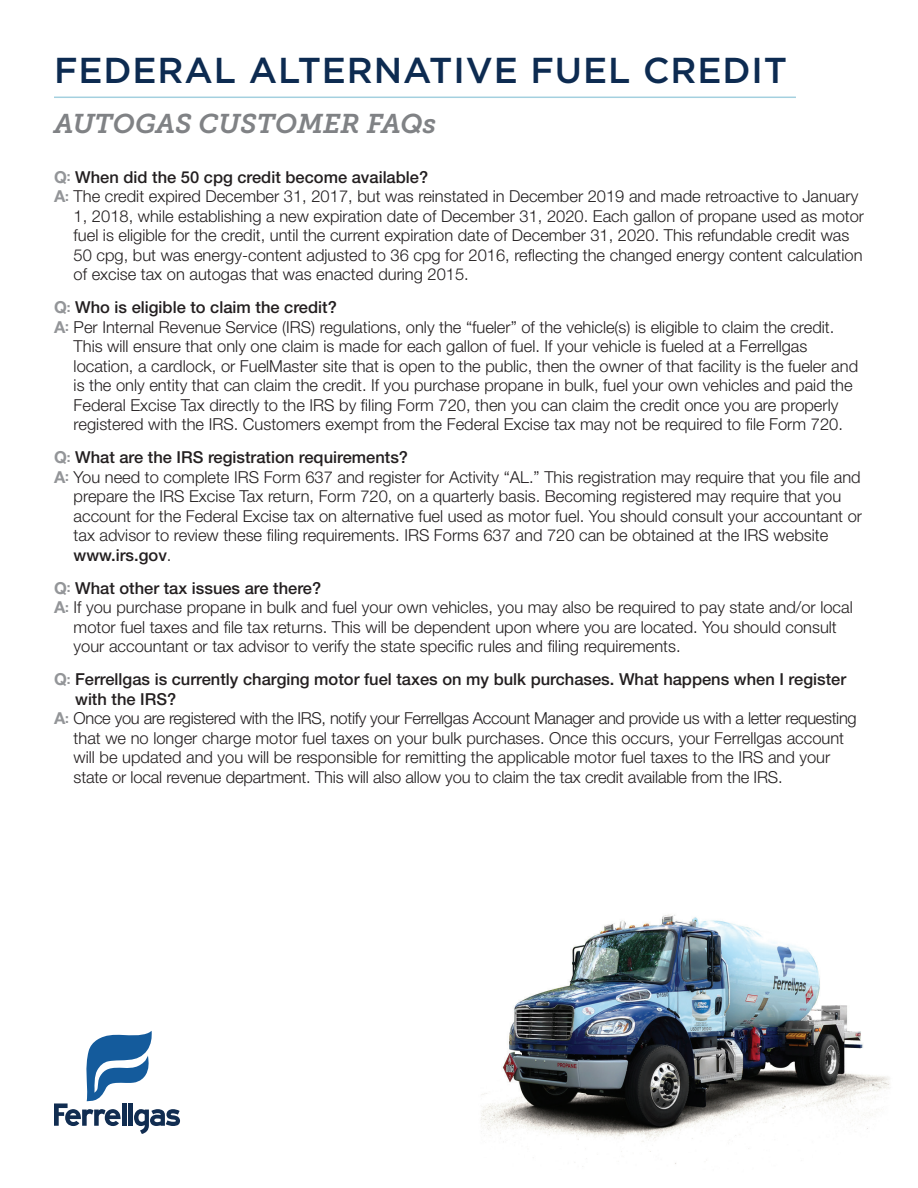
<style>
.page{position:relative;width:918px;height:1188px;background:#fff}
.page>*{position:absolute;margin:0;border:0;box-sizing:border-box;transform-origin:0 0}
.t1{font:500 36px "Gotham";letter-spacing:.025em;color:#0d2b51}
.t2{font:italic 27px "Museo Slab 700";color:#808285}
.t3{font:300 16.5px/19.5px "Helvetica Neue";color:#231f20}
.t4{font:500 16.5px/19.5px "Helvetica Neue";color:#231f20}
.s1{font-weight:700;color:#939598}
.s2{font-weight:700;font-size:13.5px;color:#939598}
.s3{font-weight:500}
</style>
<div class="page">
<img style="left:54px;top:96px;width:836px;height:1071px">
<svg style="left:54px;top:1030px;width:126px;height:104px"></svg>
<hr style="left:54px;top:97px;width:742px;height:1px;background:#a4d0df">
<p class="t1" style="left:54px;top:47px;width:735px">FEDERAL ALTERNATIVE FUEL CREDIT</p>
<p class="t2" style="left:54px;top:109px;width:384px">AUTOGAS CUSTOMER FAQs</p>
<p class="t4" style="left:54px;top:167px;width:376px"><span class="s1">Q</span><span class="s2">:</span> When did the 50 cpg credit become available?</p>
<p class="t3" style="left:74px;top:186px;width:792px;text-indent:-20px"><span class="s1">A</span><span class="s2">:</span> The credit expired December 31, 2017, but was reinstated in December 2019 and made retroactive to January 1, 2018, while establishing a new expiration date of December 31, 2020. Each gallon of propane used as motor fuel is eligible for the credit, until the current expiration date of December 31, 2020. This refundable credit was 50 cpg, but was energy-content adjusted to 36 cpg for 2016, reflecting the changed energy content calculation of excise tax on autogas that was enacted during 2015.</p>
<p class="t4" style="left:54px;top:297px;width:284px"><span class="s1">Q</span><span class="s2">:</span> Who is eligible to claim the credit?</p>
<p class="t3" style="left:74px;top:317px;width:786px;text-indent:-20px"><span class="s1">A</span><span class="s2">:</span> Per Internal Revenue Service (IRS) regulations, only the “fueler” of the vehicle(s) is eligible to claim the credit.<br>This will ensure that only one claim is made for each gallon of fuel. If your vehicle is fueled at a Ferrellgas location, a cardlock, or FuelMaster site that is open to the public, then the owner of that facility is the fueler and is the only entity that can claim the credit. If you purchase propane in bulk, fuel your own vehicles and paid the Federal Excise Tax directly to the IRS by filing Form 720, then you can claim the credit once you are properly registered with the IRS. Customers exempt from the Federal Excise tax may not be required to file Form 720.</p>
<p class="t4" style="left:54px;top:447px;width:356px"><span class="s1">Q</span><span class="s2">:</span> What are the IRS registration requirements?</p>
<p class="t3" style="left:74px;top:467px;width:790px;text-indent:-20px"><span class="s1">A</span><span class="s2">:</span> You need to complete IRS Form 637 and register for Activity “AL.” This registration may require that you file and prepare the IRS Excise Tax return, Form 720, on a quarterly basis. Becoming registered may require that you account for the Federal Excise tax on alternative fuel used as motor fuel. You should consult your accountant or tax advisor to review these filing requirements. IRS Forms 637 and 720 can be obtained at the IRS website <span class="s3">www.irs.gov</span>.</p>
<p class="t4" style="left:54px;top:578px;width:269px"><span class="s1">Q</span><span class="s2">:</span> What other tax issues are there?</p>
<p class="t3" style="left:74px;top:597px;width:781px;text-indent:-20px"><span class="s1">A</span><span class="s2">:</span> If you purchase propane in bulk and fuel your own vehicles, you may also be required to pay state and/or local motor fuel taxes and file tax returns. This will be dependent upon where you are located. You should consult your accountant or tax advisor to verify the state specific rules and filing requirements.</p>
<p class="t4" style="left:75px;top:669px;width:772px;text-indent:-21px"><span class="s1">Q</span><span class="s2">:</span> Ferrellgas is currently charging motor fuel taxes on my bulk purchases. What happens when I register with the IRS?</p>
<p class="t3" style="left:74px;top:708px;width:785px;text-indent:-20px"><span class="s1">A</span><span class="s2">:</span> Once you are registered with the IRS, notify your Ferrellgas Account Manager and provide us with a letter requesting that we no longer charge motor fuel taxes on your bulk purchases. Once this occurs, your Ferrellgas account will be updated and you will be responsible for remitting the applicable motor fuel taxes to the IRS and your state or local revenue department. This will also allow you to claim the tax credit available from the IRS.</p>
</div>
